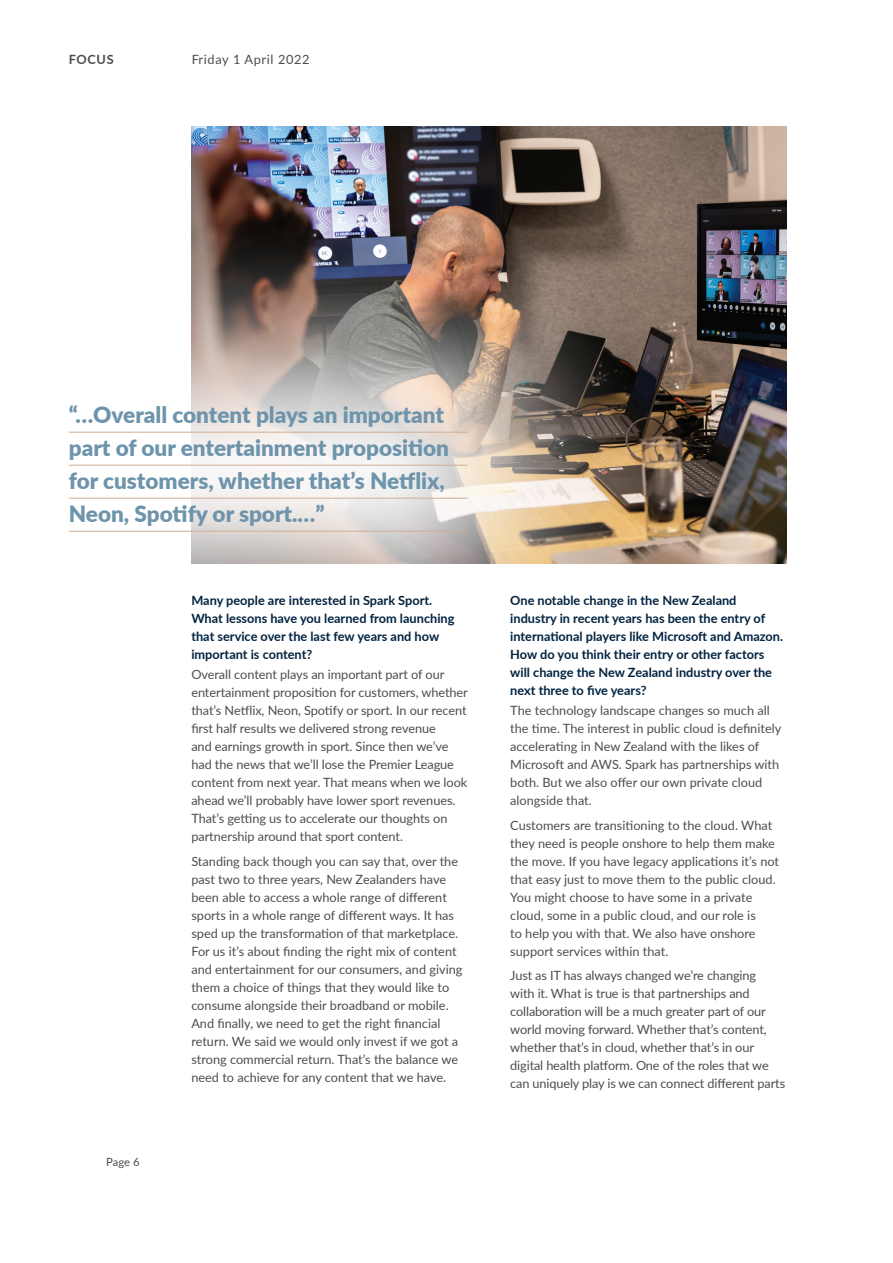
<style>
.page{position:relative;width:893px;height:1263px;background:#fff}
.page>*{position:absolute;margin:0;border:0;box-sizing:border-box;transform-origin:0 0}
.t1{font:900 22.5px/33px "Lato";color:#6e94ab}
.t2{font:12.75px/18px "Lato";letter-spacing:-.005em;color:#4b4c4d}
.t3{font:700 12.75px/18px "Lato";color:#00223f}
.t4{font:12.75px "Lato";letter-spacing:.05em;color:#4b4c4d}
.t5{font:700 12.75px "Lato";letter-spacing:.05em;color:#4b4c4d}
.t6{font:11.25px "Lato";color:#4b4c4d}
</style>
<div class="page">
<img style="left:191px;top:126px;width:596px;height:437px">
<img style="left:68px;top:206px;width:599px;height:358px">
<hr style="left:69px;top:432px;width:399px;height:1px;background:#d1ae94">
<hr style="left:69px;top:465px;width:399px;height:1px;background:#d1ae94">
<hr style="left:69px;top:498px;width:399px;height:1px;background:#d1ae94">
<hr style="left:69px;top:531px;width:399px;height:1px;background:#d1ae94">
<p class="t5" style="left:69px;top:50px;width:46px">FOCUS</p>
<p class="t4" style="left:191px;top:51px;width:120px">Friday 1 April 2022</p>
<h1 class="t1" style="left:69px;top:398px;width:382px">“…Overall content plays an important part of our entertainment proposition for customers, whether that’s Netflix, Neon, Spotify or sport.…”</h1>
<p class="t6" style="left:106px;top:1153px;width:35px">Page 6</p>
<p class="t3" style="left:191px;top:591px;width:265px">Many people are interested in Spark Sport.<br>What lessons have you learned from launching that service over the last few years and how important is content?</p>
<p class="t2" style="left:191px;top:665px;width:278px">Overall content plays an important part of our entertainment proposition for customers, whether that’s Netflix, Neon, Spotify or sport. In our recent first half results we delivered strong revenue<br>and earnings growth in sport. Since then we’ve had the news that we’ll lose the Premier League content from next year. That means when we look ahead we’ll probably have lower sport revenues.<br>That’s getting us to accelerate our thoughts on partnership around that sport content.</p>
<p class="t2" style="left:191px;top:851px;width:273px">Standing back though you can say that, over the past two to three years, New Zealanders have been able to access a whole range of different sports in a whole range of different ways. It has sped up the transformation of that marketplace.<br>For us it’s about finding the right mix of content and entertainment for our consumers, and giving them a choice of things that they would like to consume alongside their broadband or mobile.<br>And finally, we need to get the right financial return. We said we would only invest if we got a strong commercial return. That’s the balance we need to achieve for any content that we have.</p>
<p class="t3" style="left:510px;top:591px;width:274px">One notable change in the New Zealand industry in recent years has been the entry of international players like Microsoft and Amazon.<br>How do you think their entry or other factors will change the New Zealand industry over the next three to five years?</p>
<p class="t2" style="left:510px;top:701px;width:273px">The technology landscape changes so much all the time. The interest in public cloud is definitely accelerating in New Zealand with the likes of Microsoft and AWS. Spark has partnerships with both. But we also offer our own private cloud alongside that.</p>
<p class="t2" style="left:510px;top:815px;width:270px">Customers are transitioning to the cloud. What they need is people onshore to help them make the move. If you have legacy applications it’s not that easy just to move them to the public cloud.<br>You might choose to have some in a private cloud, some in a public cloud, and our role is<br>to help you with that. We also have onshore support services within that.</p>
<p class="t2" style="left:510px;top:966px;width:276px">Just as IT has always changed we’re changing<br>with it. What is true is that partnerships and collaboration will be a much greater part of our world moving forward. Whether that’s content, whether that’s in cloud, whether that’s in our digital health platform. One of the roles that we can uniquely play is we can connect different parts</p>
</div>
